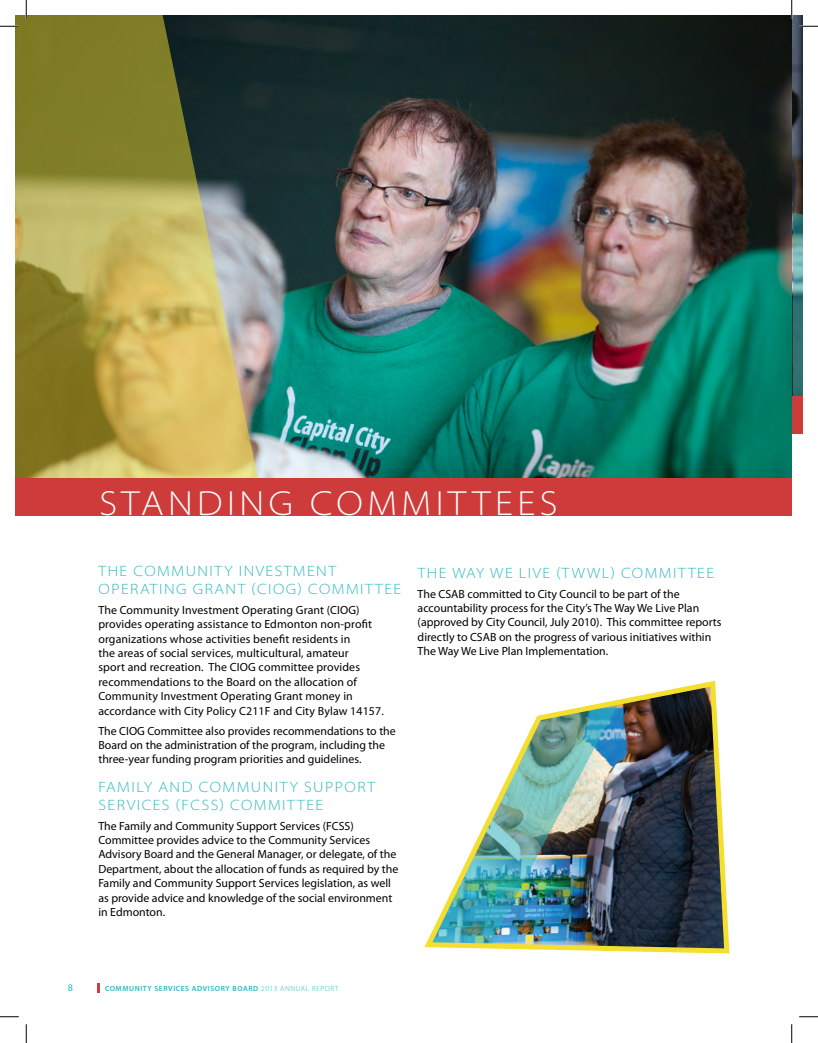
<style>
.page{position:relative;width:818px;height:1043px;background:#fff}
.page>*{position:absolute;margin:0;border:0;box-sizing:border-box;transform-origin:0 0}
.Level_1_Head{font:300 semi-expanded 35px "Myriad Pro";letter-spacing:.13em;color:#fff}
.blue_Caps_Header_3_N{font:300 semi-expanded 15px/17.5px "Myriad Pro";letter-spacing:.1em;color:#29b7be}
.Main_Body_text{font:11.88px/14.4px "Myriad Pro";color:#000}
.t1{font:10px "Myriad Pro";color:#29b7be}
.t2{font:600 7.5px "Myriad Pro";letter-spacing:.075em;color:#29b7be}
.s1{font-weight:300}
</style>
<div class="page">
<svg style="left:97px;top:983px;width:3px;height:9px"></svg>
<img style="left:261px;top:15px;width:530px;height:463px">
<svg style="left:15px;top:15px;width:246px;height:463px;background:#968e4a"></svg>
<div style="left:15px;top:478px;width:776px;height:37px;background:#cd3c3b"></div>
<img style="left:792px;top:15px;width:10px;height:198px">
<svg style="left:792px;top:213px;width:10px;height:183px;background:#458080"></svg>
<img style="left:424px;top:680px;width:306px;height:274px">
<div style="left:792px;top:396px;width:10px;height:38px;background:#cd3c3b"></div>
<svg style="left:0;top:25px;width:19px;height:2px"></svg>
<svg style="left:799px;top:25px;width:19px;height:2px"></svg>
<svg style="left:0;top:1016px;width:19px;height:1px"></svg>
<svg style="left:799px;top:1016px;width:19px;height:1px"></svg>
<svg style="left:25px;top:0;width:2px;height:19px"></svg>
<svg style="left:25px;top:1024px;width:2px;height:18px"></svg>
<svg style="left:790px;top:0;width:2px;height:19px"></svg>
<svg style="left:791px;top:1024px;width:1px;height:18px"></svg>
<p class="Level_1_Head" style="left:99px;top:483px;width:459px">STANDING COMMITTEES</p>
<p class="blue_Caps_Header_3_N" style="left:98px;top:563px;width:304px">THE COMMUNITY INVESTMENT<br>OPERATING GRANT (CIOG) COMMITTEE</p>
<p class="Main_Body_text" style="left:98px;top:603px;width:287px">The Community Investment Operating Grant (CIOG) provides operating assistance to Edmonton non-profit organizations whose activities benefit residents in<br>the areas of social services, multicultural, amateur<br>sport and recreation. The CIOG committee provides recommendations to the Board on the allocation of Community Investment Operating Grant money in accordance with City Policy C211F and City Bylaw 14157.</p>
<p class="Main_Body_text" style="left:98px;top:723px;width:299px">The CIOG Committee also provides recommendations to the<br>Board on the administration of the program, including the three-year funding program priorities and guidelines.</p>
<p class="blue_Caps_Header_3_N" style="left:98px;top:778px;width:278px">FAMILY AND COMMUNITY SUPPORT<br>SERVICES (FCSS) COMMITTEE</p>
<p class="Main_Body_text" style="left:98px;top:818px;width:301px">The Family and Community Support Services (FCSS)<br>Committee provides advice to the Community Services Advisory Board and the General Manager, or delegate, of the Department, about the allocation of funds as required by the Family and Community Support Services legislation, as well as provide advice and knowledge of the social environment in Edmonton.</p>
<p class="blue_Caps_Header_3_N" style="left:418px;top:564px;width:298px">THE WAY WE LIVE (TWWL) COMMITTEE</p>
<p class="Main_Body_text" style="left:417px;top:586px;width:305px">The CSAB committed to City Council to be part of the accountability process for the City’s The Way We Live Plan (approved by City Council, July 2010). This committee reports directly to CSAB on the progress of various initiatives within The Way We Live Plan Implementation.</p>
<p class="t1" style="left:68px;top:982px;width:7px">8</p>
<p class="t2" style="left:105px;top:983px;width:235px">COMMUNITY SERVICES ADVISORY BOARD <span class="s1">2013 ANNUAL REPORT</span></p>
</div>
